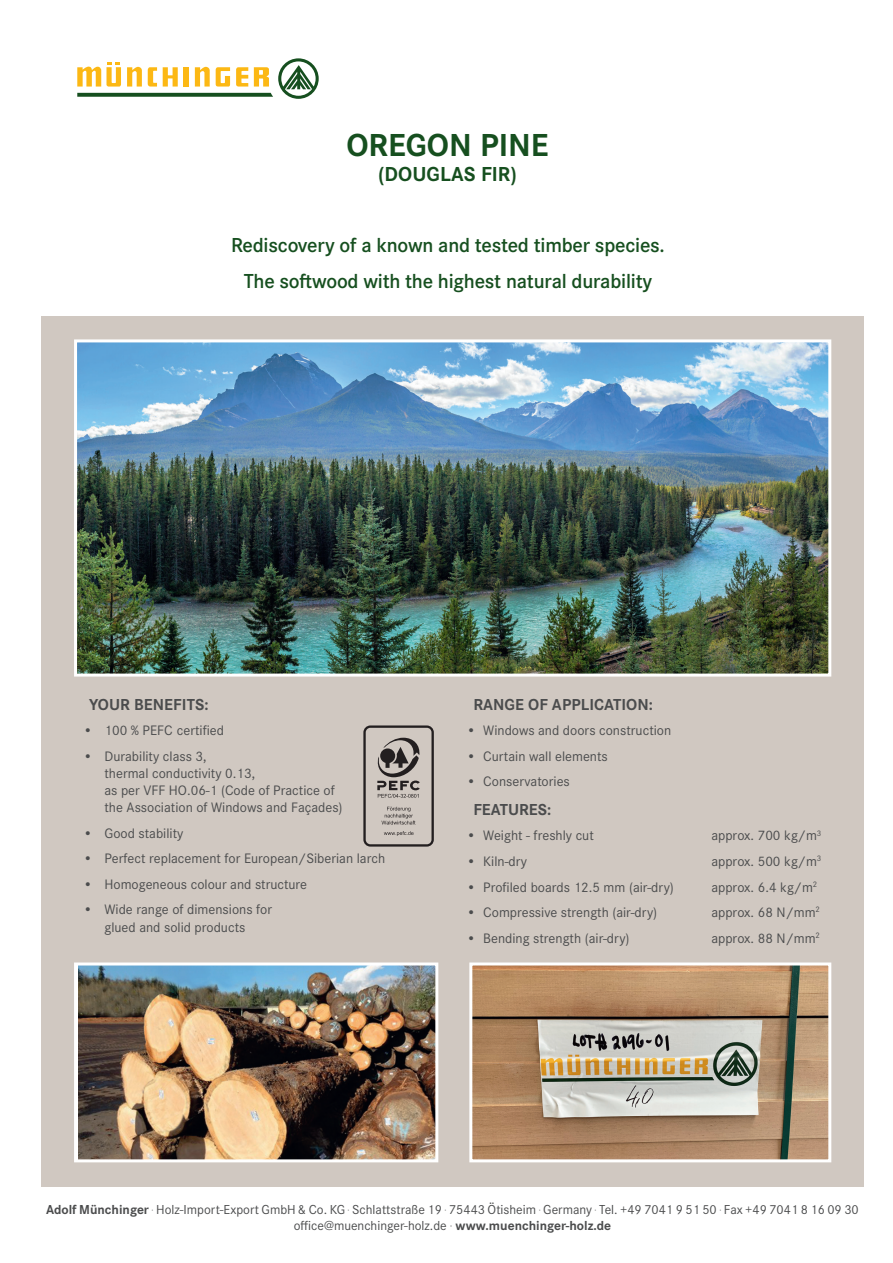
<style>
.page{position:relative;width:893px;height:1263px;background:#fff}
.page>*{position:absolute;margin:0;border:0;box-sizing:border-box;transform-origin:0 0}
.Head_1{font:700 33px "Corporate S Pro";color:#164f1f}
.Head_2{font:600 21px "Corporate S Pro";letter-spacing:-.01em;color:#164f1f}
.Head_1-2{font:700 21px "Corporate S Pro";color:#164f1f}
.Head_3{font:700 16.5px "Corporate S Pro";letter-spacing:.005em;color:#4b4c4d}
.Copy{font:700 16.5px "Corporate S Pro";color:#4b4c4d}
.Copy-2{font:14.25px/17.1px "Corporate S Pro";color:#4b4c4d}
.t1{font:13.5px/16.2px "Corporate S Pro";color:#4b4c4d;text-align:center}
.s1{font-weight:700}
.s2{font-weight:600}
</style>
<div class="page">
<div style="left:42px;top:317px;width:822px;height:870px;background:#d0c8c1"></div>
<svg style="left:77px;top:58px;width:242px;height:41px"></svg>
<img style="left:473px;top:966px;width:354px;height:192px">
<div style="left:469px;top:962px;width:362px;height:200px;border:3px solid #fff"></div>
<img style="left:78px;top:966px;width:356px;height:192px">
<div style="left:74px;top:962px;width:364px;height:200px;border:3px solid #fff"></div>
<img style="left:78px;top:343px;width:749px;height:329px">
<div style="left:74px;top:339px;width:757px;height:337px;border:3px solid #fff"></div>
<svg style="left:363px;top:725px;width:71px;height:121px"></svg>
<p class="Head_1" style="left:346px;top:119px;width:204px">OREGON PINE</p>
<p class="Head_1-2" style="left:378px;top:158px;width:140px">(DOUGLAS FIR)</p>
<p class="Head_2" style="left:231px;top:230px;width:435px">Rediscovery of a known and tested timber species.</p>
<p class="Head_2" style="left:244px;top:266px;width:410px">The softwood with the highest natural durability</p>
<p class="Head_3" style="left:89px;top:691px;width:121px">YOUR BENEFITS:</p>
<p class="Copy-2" style="left:83px;top:721px;width:142px">• 100 % PEFC certified</p>
<p class="Copy-2" style="left:104px;top:746px;width:240px;text-indent:-21px">• Durability class 3,<br>thermal conductivity 0.13,<br>as per VFF HO.06-1 (Code of Practice of the Association of Windows and Façades)</p>
<p class="Copy-2" style="left:83px;top:823px;width:102px">• Good stability</p>
<p class="Copy-2" style="left:83px;top:849px;width:303px">• Perfect replacement for European/Siberian larch</p>
<p class="Copy-2" style="left:83px;top:874px;width:225px">• Homogeneous colour and structure</p>
<p class="Copy-2" style="left:83px;top:900px;width:190px;text-align:center">• Wide range of dimensions for glued and solid products</p>
<p class="Head_3" style="left:473px;top:691px;width:181px">RANGE OF APPLICATION:</p>
<p class="Copy-2" style="left:467px;top:721px;width:206px">• Windows and doors construction</p>
<p class="Copy-2" style="left:467px;top:746px;width:143px">• Curtain wall elements</p>
<p class="Copy-2" style="left:467px;top:772px;width:105px">• Conservatories</p>
<p class="Copy" style="left:473px;top:796px;width:79px">FEATURES:</p>
<p class="Copy-2" style="left:467px;top:826px;width:129px">• Weight - freshly cut</p>
<p class="Copy-2" style="left:711px;top:826px;width:111px">approx. 700 kg/m<sup>3</sup></p>
<p class="Copy-2" style="left:467px;top:851px;width:62px">• Kiln-dry</p>
<p class="Copy-2" style="left:711px;top:851px;width:111px">approx. 500 kg/m<sup>3</sup></p>
<p class="Copy-2" style="left:467px;top:877px;width:209px">• Profiled boards 12.5 mm (air-dry)</p>
<p class="Copy-2" style="left:711px;top:877px;width:108px">approx. 6.4 kg/m<sup>2</sup></p>
<p class="Copy-2" style="left:467px;top:903px;width:192px">• Compressive strength (air-dry)</p>
<p class="Copy-2" style="left:711px;top:903px;width:110px">approx. 68 N/mm<sup>2</sup></p>
<p class="Copy-2" style="left:467px;top:928px;width:164px">• Bending strength (air-dry)</p>
<p class="Copy-2" style="left:711px;top:928px;width:110px">approx. 88 N/mm<sup>2</sup></p>
<p class="t1" style="left:46px;top:1200px;width:814px"><span class="s1">Adolf Münchinger</span> . Holz-Import-Export GmbH &amp; Co. KG . Schlattstraße 19 . 75443 Ötisheim . Germany . Tel. +49 7041 9 51 50 . Fax +49 7041 8 16 09 30 office@muenchinger-holz.de <span class="s2">.</span> <span class="s1">www.muenchinger-holz.de</span></p>
</div>
